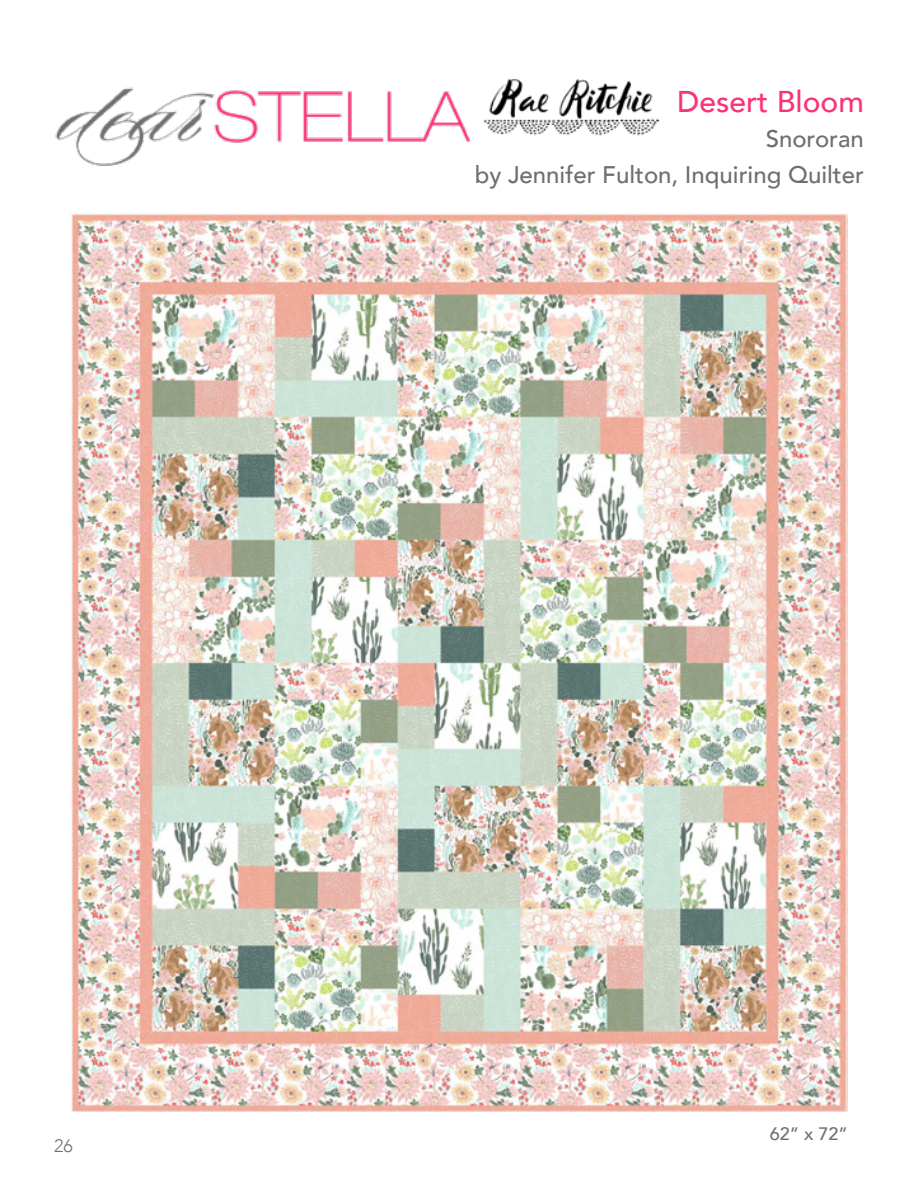
<style>
.page{position:relative;width:918px;height:1188px;background:#fff}
.page>*{position:absolute;margin:0;border:0;box-sizing:border-box;transform-origin:0 0}
.Collection_Title{font:500 30px "Avenir";color:#fa3378}
.TITLE_sub{font:500 24px "Avenir";color:#6f6f6f}
.t1{font:500 18px "Avenir";color:#707070}
.t2{font:300 18px "Avenir";color:#707070}
</style>
<div class="page">
<img style="left:55px;top:87px;width:416px;height:79px">
<img style="left:484px;top:79px;width:176px;height:57px">
<img style="left:70px;top:212px;width:778px;height:901px">
<p class="t2" style="left:54px;top:1135px;width:20px">26</p>
<p class="Collection_Title" style="left:677px;top:75px;width:188px">Desert Bloom</p>
<p class="TITLE_sub" style="left:766px;top:118px;width:100px">Snororan</p>
<p class="TITLE_sub" style="left:475px;top:154px;width:391px">by Jennifer Fulton, Inquiring Quilter</p>
<p class="t1" style="left:770px;top:1118px;width:80px">62” x 72”</p>
</div>
